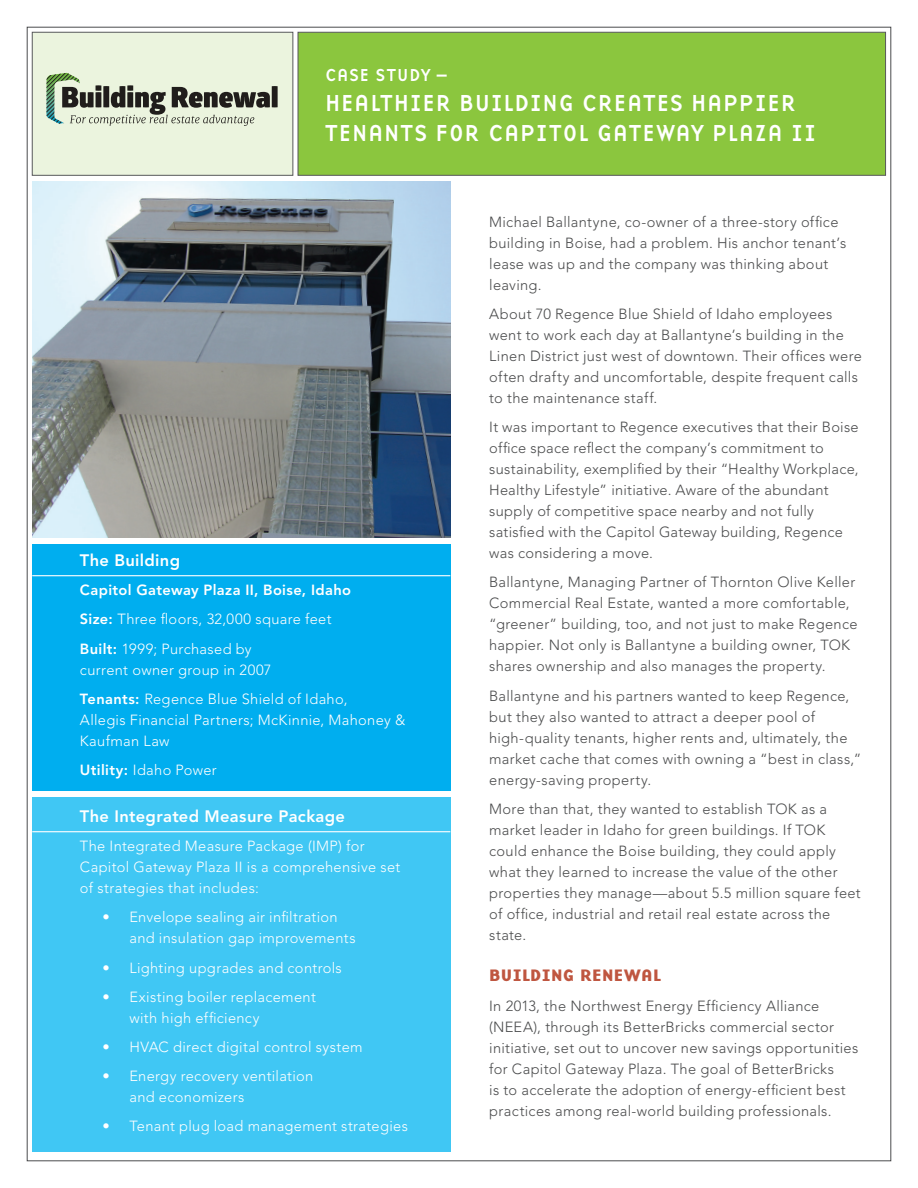
<style>
.page{position:relative;width:918px;height:1188px;background:#fff}
.page>*{position:absolute;margin:0;border:0;box-sizing:border-box;transform-origin:0 0}
.t1{font:24px/30px "Base Nine";color:#fff}
.t2{font:18px "Base Nine";letter-spacing:.015em;color:#fff}
.t3{font:17.25px "Base Nine B";letter-spacing:.01em;color:#bf5640}
.t4{font:800 16.5px "Avenir LT Std";letter-spacing:.02em;color:#fff}
.t5{font:300 14.7px/21px "Avenir LT Std";letter-spacing:.02em;color:#4b4c4d}
.t6{font:300 14.7px/21px "Avenir LT Std";letter-spacing:.02em;color:#fff}
.t7{font:800 14.7px/29.1px "Avenir LT Std";letter-spacing:.025em;color:#fff}
.s1{font-weight:300}
.s2{font-weight:800}
</style>
<div class="page">
<img style="left:32px;top:181px;width:418px;height:357px">
<div style="left:32px;top:544px;width:418px;height:247px;background:#00aeef"></div>
<div style="left:32px;top:797px;width:418px;height:355px;background:#40c7f4"></div>
<div style="left:298px;top:32px;width:588px;height:144px;background:#8bc63e;border:1px solid #57585a"></div>
<div style="left:32px;top:32px;width:261px;height:144px;background:#ebf4de;border:1px solid #57585a"></div>
<svg style="left:46px;top:73px;width:232px;height:53px"></svg>
<hr style="left:32px;top:575px;width:418px;height:1px;background:#fff">
<hr style="left:32px;top:831px;width:418px;height:1px;background:#fff">
<p class="t2" style="left:325px;top:62px;width:124px">CASE STUDY –</p>
<h1 class="t1" style="left:325px;top:87px;width:494px">HEALTHIER BUILDING CREATES HAPPIER<br>TENANTS FOR CAPITOL GATEWAY PLAZA II</h1>
<p class="t4" style="left:80px;top:551px;width:102px">The Building</p>
<p class="t7" style="left:80px;top:576px;width:273px">Capitol Gateway Plaza II, Boise, Idaho<br>Size: <span class="s1">Three floors, 32,000 square feet<br></span>Built: <span class="s1">1999; Purchased by</span></p>
<p class="t6" style="left:80px;top:655px;width:269px;line-height:29.1px">current owner group in 2007<br><span class="s2">Tenants:</span> Regence Blue Shield of Idaho,</p>
<p class="t6" style="left:80px;top:709px;width:327px">Allegis Financial Partners; McKinnie, Mahoney &amp;<br>Kaufman Law</p>
<p class="t6" style="left:80px;top:759px;width:138px"><span class="s2">Utility:</span> Idaho Power</p>
<p class="t4" style="left:80px;top:807px;width:267px">The Integrated Measure Package</p>
<p class="t6" style="left:80px;top:836px;width:322px">The Integrated Measure Package (IMP) for<br>Capitol Gateway Plaza II is a comprehensive set of strategies that includes:</p>
<p class="t6" style="left:129px;top:907px;width:228px;text-indent:-27px">• Envelope sealing air infiltration and insulation gap improvements</p>
<p class="t6" style="left:102px;top:957px;width:241px">• Lighting upgrades and controls</p>
<p class="t6" style="left:129px;top:986px;width:188px;text-indent:-27px">• Existing boiler replacement with high efficiency</p>
<p class="t6" style="left:102px;top:1036px;width:262px">• HVAC direct digital control system</p>
<p class="t6" style="left:129px;top:1065px;width:185px;text-indent:-27px">• Energy recovery ventilation and economizers</p>
<p class="t6" style="left:102px;top:1116px;width:307px">• Tenant plug load management strategies</p>
<p class="t5" style="left:489px;top:212px;width:359px">Michael Ballantyne, co-owner of a three-story office building in Boise, had a problem. His anchor tenant’s lease was up and the company was thinking about leaving.</p>
<p class="t5" style="left:489px;top:304px;width:374px">About 70 Regence Blue Shield of Idaho employees went to work each day at Ballantyne’s building in the Linen District just west of downtown. Their offices were often drafty and uncomfortable, despite frequent calls to the maintenance staff.</p>
<p class="t5" style="left:489px;top:417px;width:371px">It was important to Regence executives that their Boise office space reflect the company’s commitment to sustainability, exemplified by their “Healthy Workplace, Healthy Lifestyle” initiative. Aware of the abundant supply of competitive space nearby and not fully satisfied with the Capitol Gateway building, Regence was considering a move.</p>
<p class="t5" style="left:489px;top:572px;width:370px">Ballantyne, Managing Partner of Thornton Olive Keller Commercial Real Estate, wanted a more comfortable, “greener” building, too, and not just to make Regence happier. Not only is Ballantyne a building owner, TOK shares ownership and also manages the property.</p>
<p class="t5" style="left:489px;top:685px;width:374px">Ballantyne and his partners wanted to keep Regence, but they also wanted to attract a deeper pool of high-quality tenants, higher rents and, ultimately, the market cache that comes with owning a “best in class,” energy-saving property.</p>
<p class="t5" style="left:489px;top:798px;width:373px">More than that, they wanted to establish TOK as a market leader in Idaho for green buildings. If TOK could enhance the Boise building, they could apply what they learned to increase the value of the other properties they manage—about 5.5 million square feet of office, industrial and retail real estate across the state.</p>
<p class="t3" style="left:489px;top:963px;width:173px">BUILDING RENEWAL</p>
<p class="t5" style="left:489px;top:995px;width:371px">In 2013, the Northwest Energy Efficiency Alliance (NEEA), through its BetterBricks commercial sector initiative, set out to uncover new savings opportunities for Capitol Gateway Plaza. The goal of BetterBricks<br>is to accelerate the adoption of energy-efficient best practices among real-world building professionals.</p>
</div>
